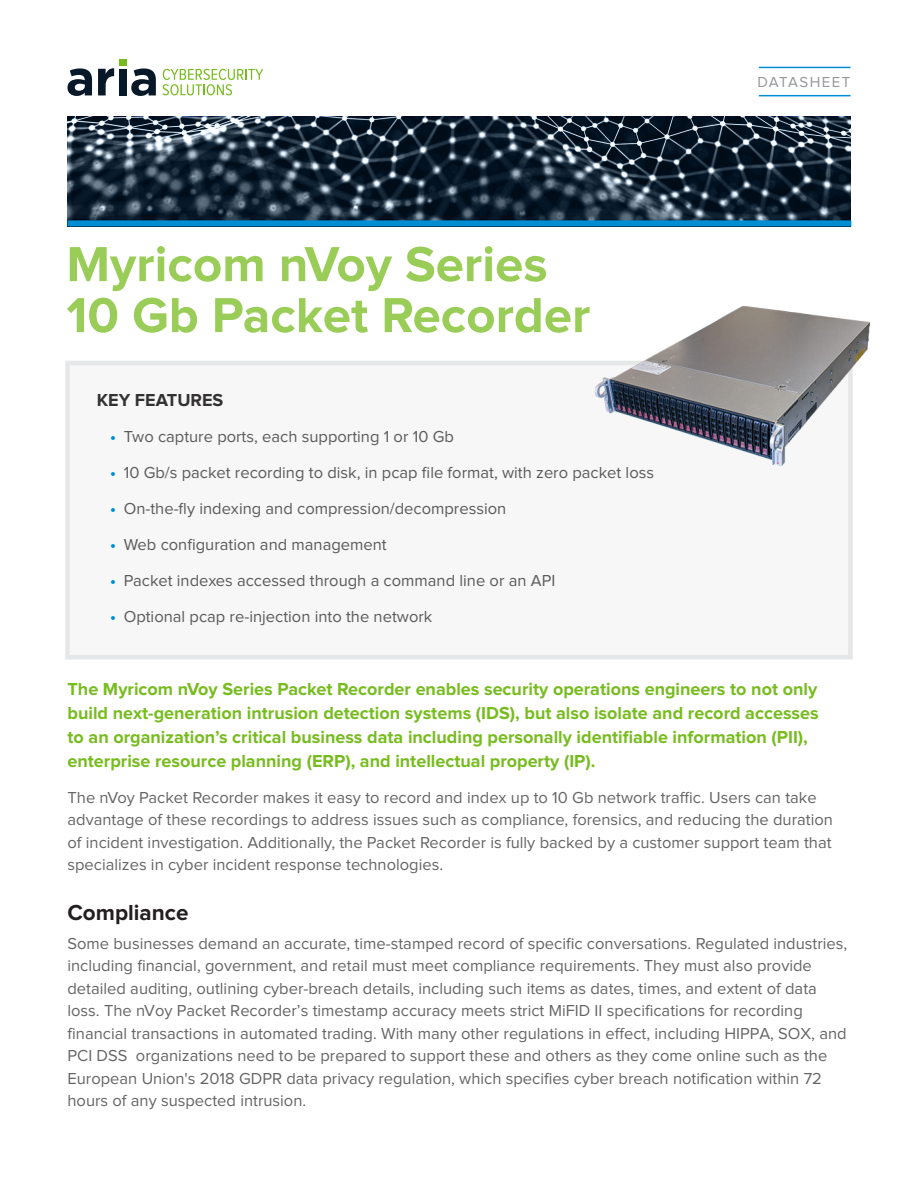
<style>
.page{position:relative;width:918px;height:1188px;background:#fff}
.page>*{position:absolute;margin:0;border:0;box-sizing:border-box;transform-origin:0 0}
.Headline{font:700 51px/51px "Proxima Nova";color:#99cd57}
.Body_Text{font:700 22.5px "Proxima Nova";color:#231f20}
.Body_Text-2{font:700 18px/24px "Proxima Nova";color:#77bc1f}
.Callout_Heading{font:700 18px "Proxima Nova";color:#333132}
.Body_Text-3{font:16.5px/22.5px "Proxima Nova";color:#666565}
.t1{font:16.5px "Proxima Nova";color:#5c5a5b}
.Label{font:15px "Proxima Nova";letter-spacing:.095em;color:#939598}
.s1{font-weight:700;color:#008dd1}
</style>
<div class="page">
<hr style="left:759px;top:95px;width:91px;height:1px;background:#008dd1">
<hr style="left:759px;top:67px;width:92px;height:1px;background:#008dd1">
<div style="left:68px;top:363px;width:782px;height:294px;background:#f7f7f8"></div>
<div style="left:65px;top:361px;width:788px;height:298px;border:4px solid #e6e7e9"></div>
<svg style="left:68px;top:68px;width:24px;height:28px"></svg>
<svg style="left:98px;top:68px;width:16px;height:27px"></svg>
<div style="left:119px;top:59px;width:7px;height:7px;background:#77bc1f"></div>
<div style="left:119px;top:69px;width:7px;height:26px;background:#071828"></div>
<svg style="left:131px;top:68px;width:25px;height:28px"></svg>
<svg style="left:162px;top:69px;width:101px;height:26px"></svg>
<img style="left:595px;top:306px;width:275px;height:172px">
<svg style="left:68px;top:117px;width:783px;height:103px;background:#273746"></svg>
<div style="left:68px;top:220px;width:783px;height:6px;background:#008dd1"></div>
<p class="Headline" style="left:66px;top:241px;width:525px">Myricom nVoy Series<br>10 Gb Packet Recorder</p>
<p class="Callout_Heading" style="left:97px;top:392px;width:128px">KEY FEATURES</p>
<p class="t1" style="left:110px;top:429px;width:345px"><span class="s1">•</span> Two capture ports, each supporting 1 or 10 Gb</p>
<p class="t1" style="left:110px;top:465px;width:545px"><span class="s1">•</span> 10 Gb/s packet recording to disk, in pcap file format, with zero packet loss</p>
<p class="t1" style="left:110px;top:501px;width:398px"><span class="s1">•</span> On-the-fly indexing and compression/decompression</p>
<p class="t1" style="left:110px;top:537px;width:278px"><span class="s1">•</span> Web configuration and management</p>
<p class="t1" style="left:110px;top:573px;width:447px"><span class="s1">•</span> Packet indexes accessed through a command line or an API</p>
<p class="t1" style="left:110px;top:609px;width:324px"><span class="s1">•</span> Optional pcap re-injection into the network</p>
<p class="Label" style="left:757px;top:75px;width:95px">DATASHEET</p>
<p class="Body_Text-2" style="left:68px;top:677px;width:753px">The Myricom nVoy Series Packet Recorder enables security operations engineers to not only build next-generation intrusion detection systems (IDS), but also isolate and record accesses to an organization’s critical business data including personally identifiable information (PII), enterprise resource planning (ERP), and intellectual property (IP).</p>
<p class="Body_Text-3" style="left:67px;top:787px;width:767px">The nVoy Packet Recorder makes it easy to record and index up to 10 Gb network traffic. Users can take advantage of these recordings to address issues such as compliance, forensics, and reducing the duration of incident investigation. Additionally, the Packet Recorder is fully backed by a customer support team that specializes in cyber incident response technologies.</p>
<p class="Body_Text" style="left:67px;top:902px;width:123px">Compliance</p>
<p class="Body_Text-3" style="left:67px;top:933px;width:781px">Some businesses demand an accurate, time-stamped record of specific conversations. Regulated industries, including financial, government, and retail must meet compliance requirements. They must also provide detailed auditing, outlining cyber-breach details, including such items as dates, times, and extent of data loss. The nVoy Packet Recorder’s timestamp accuracy meets strict MiFID II specifications for recording financial transactions in automated trading. With many other regulations in effect, including HIPPA, SOX, and PCI DSS organizations need to be prepared to support these and others as they come online such as the European Union's 2018 GDPR data privacy regulation, which specifies cyber breach notification within 72 hours of any suspected intrusion.</p>
</div>
